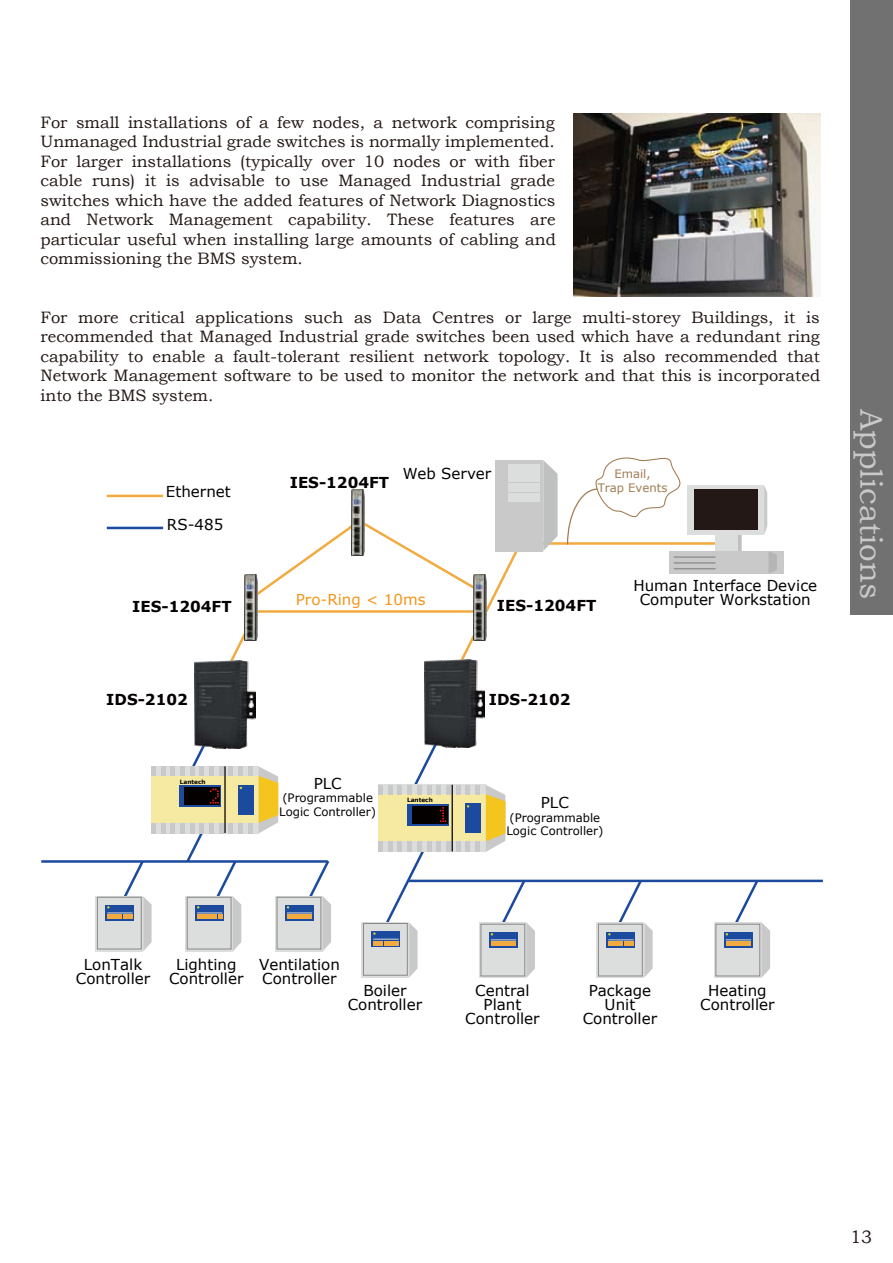
<style>
.page{position:relative;width:893px;height:1263px;background:#fff}
.page>*{position:absolute;margin:0;border:0;box-sizing:border-box;transform-origin:0 0}
.t1{font:31.5px "Bookman Old Style";color:#c9c9ca}
.t2{font:18px "Bookman Old Style";color:#231815}
.t3{font:16.5px/19.5px "Bookman Old Style";color:#231815;text-align:justify}
.t4{font:15.15px/13.6px "Verdana";color:#040000;text-align:center}
.t5{font:700 15.15px "Verdana";color:#040000}
.t6{font:15.15px "Verdana";color:#f39519}
.t7{font:11.7px/13.6px "Verdana";color:#040000}
.t8{font:11.7px/13.6px "Verdana";color:#a27b52;text-align:center}
.t9{font:700 5.85px "Verdana";color:#040000}
</style>
<div class="page">
<div style="left:851px;top:0;width:42px;height:615px;background:#727172"></div>
<img style="left:573px;top:114px;width:247px;height:182px">
<svg style="left:738px;top:535px;width:4px;height:16px"></svg>
<hr style="left:535px;top:542px;width:181px;height:3px;background:#f1ab40">
<hr style="left:408px;top:880px;width:415px;height:2px;background:#1b4a9e">
<hr style="left:41px;top:860px;width:287px;height:3px;background:#1b4a9e">
<div style="left:687px;top:485px;width:77px;height:50px;background:#dcdddd"></div>
<div style="left:715px;top:535px;width:23px;height:18px;background:#dcdddd"></div>
<div style="left:694px;top:489px;width:63px;height:41px;background:#231815"></div>
<div style="left:669px;top:551px;width:114px;height:23px;background:#c9c9ca"></div>
<hr style="left:674px;top:556px;width:41px;height:2px;background:#898989">
<hr style="left:674px;top:562px;width:41px;height:1px;background:#898989">
<hr style="left:674px;top:568px;width:41px;height:1px;background:#898989">
<div style="left:496px;top:460px;width:47px;height:91px;background:#c9c9ca"></div>
<div style="left:508px;top:464px;width:31px;height:9px;background:#dcdddd"></div>
<div style="left:508px;top:474px;width:31px;height:8px;background:#dcdddd"></div>
<div style="left:508px;top:483px;width:31px;height:9px;background:#dcdddd"></div>
<div style="left:508px;top:493px;width:31px;height:9px;background:#dcdddd"></div>
<svg style="left:155px;top:766px;width:25px;height:67px"></svg>
<div style="left:151px;top:776px;width:108px;height:47px;background:#f6e9a1"></div>
<div style="left:180px;top:786px;width:41px;height:21px;background:#1b4a9e"></div>
<hr style="left:151px;top:766px;width:4px;height:10px;background:#c9c9ca">
<hr style="left:161px;top:766px;width:4px;height:10px;background:#c9c9ca">
<hr style="left:180px;top:766px;width:4px;height:10px;background:#c9c9ca">
<hr style="left:171px;top:766px;width:4px;height:10px;background:#c9c9ca">
<hr style="left:151px;top:823px;width:4px;height:10px;background:#c9c9ca">
<hr style="left:161px;top:823px;width:4px;height:10px;background:#c9c9ca">
<hr style="left:180px;top:823px;width:4px;height:10px;background:#c9c9ca">
<hr style="left:171px;top:823px;width:4px;height:10px;background:#c9c9ca">
<div style="left:597px;top:922px;width:47px;height:56px;background:#dcdddd"></div>
<div style="left:607px;top:932px;width:28px;height:16px;background:#1b4a9e"></div>
<div style="left:598px;top:924px;width:45px;height:52px;border:1px solid #898989"></div>
<div style="left:714px;top:922px;width:48px;height:56px;background:#dcdddd"></div>
<svg style="left:724px;top:932px;width:2px;height:16px"></svg>
<div style="left:715px;top:924px;width:45px;height:52px;border:1px solid #898989"></div>
<div style="left:96px;top:896px;width:47px;height:55px;background:#dcdddd"></div>
<div style="left:106px;top:905px;width:28px;height:16px;background:#1b4a9e"></div>
<div style="left:97px;top:897px;width:45px;height:52px;border:1px solid #898989"></div>
<hr style="left:107px;top:495px;width:56px;height:2px;background:#f1ab40">
<hr style="left:107px;top:527px;width:56px;height:2px;background:#1b4a9e">
<svg style="left:107px;top:860px;width:45px;height:91px"></svg>
<svg style="left:608px;top:879px;width:45px;height:98px"></svg>
<svg style="left:726px;top:879px;width:44px;height:98px"></svg>
<svg style="left:543px;top:460px;width:15px;height:91px"></svg>
<svg style="left:764px;top:486px;width:3px;height:48px"></svg>
<svg style="left:769px;top:552px;width:8px;height:21px"></svg>
<svg style="left:184px;top:520px;width:351px;height:458px"></svg>
<img style="left:473px;top:574px;width:13px;height:66px">
<img style="left:244px;top:574px;width:14px;height:66px">
<img style="left:351px;top:489px;width:13px;height:66px">
<img style="left:195px;top:660px;width:60px;height:88px">
<img style="left:424px;top:660px;width:61px;height:88px">
<svg style="left:566px;top:457px;width:118px;height:88px"></svg>
<p class="t3" style="left:40px;top:113px;width:517px">For small installations of a few nodes, a network comprising Unmanaged Industrial grade switches is normally implemented.<br>For larger installations (typically over 10 nodes or with fiber cable runs) it is advisable to use Managed Industrial grade switches which have the added features of Network Diagnostics and Network Management capability. These features are particular useful when installing large amounts of cabling and commissioning the BMS system.</p>
<p class="t3" style="left:40px;top:308px;width:781px">For more critical applications such as Data Centres or large multi-storey Buildings, it is recommended that Managed Industrial grade switches been used which have a redundant ring capability to enable a fault-tolerant resilient network topology. It is also recommended that Network Management software to be used to monitor the network and that this is incorporated into the BMS system.</p>
<p class="t4" style="left:166px;top:475px;width:66px;line-height:32.7px;text-align:left">Ethernet<br>RS-485</p>
<p class="t5" style="left:290px;top:472px;width:101px">IES-1204FT</p>
<p class="t4" style="left:403px;top:467px;width:90px">Web Server</p>
<p class="t8" style="left:598px;top:467px;width:71px">Email,<br>Trap Events</p>
<p class="t6" style="left:296px;top:589px;width:131px">Pro-Ring &lt; 10ms</p>
<p class="t5" style="left:132px;top:597px;width:101px">IES-1204FT</p>
<p class="t5" style="left:497px;top:595px;width:101px">IES-1204FT</p>
<p class="t5" style="left:106px;top:689px;width:83px">IDS-2102</p>
<p class="t5" style="left:489px;top:689px;width:83px">IDS-2102</p>
<p class="t9" style="left:180px;top:778px;width:27px">Lantech</p>
<p class="t4" style="left:314px;top:776px;width:30px">PLC</p>
<p class="t7" style="left:279px;top:791px;width:98px">(Programmable<br>Logic Controller)</p>
<p class="t4" style="left:541px;top:795px;width:30px">PLC</p>
<p class="t9" style="left:407px;top:796px;width:27px">Lantech</p>
<p class="t7" style="left:506px;top:810px;width:98px">(Programmable<br>Logic Controller)</p>
<p class="t4" style="left:633px;top:578px;width:185px">Human Interface Device<br>Computer Workstation</p>
<h1 class="t1" style="left:892px;top:409px;width:192px;rotate:90deg">Applications</h1>
<p class="t4" style="left:76px;top:957px;width:76px">LonTalk<br>Controller</p>
<p class="t4" style="left:169px;top:957px;width:76px">Lighting<br>Controller</p>
<p class="t4" style="left:259px;top:957px;width:82px;text-align:left">Ventilation<br>Controller</p>
<p class="t4" style="left:348px;top:983px;width:76px">Boiler<br>Controller</p>
<p class="t4" style="left:465px;top:983px;width:76px">Central<br>Plant<br>Controller</p>
<p class="t4" style="left:583px;top:983px;width:76px">Package<br>Unit<br>Controller</p>
<p class="t4" style="left:700px;top:983px;width:76px">Heating<br>Controller</p>
<p class="t2" style="left:850px;top:1225px;width:24px">13</p>
</div>
